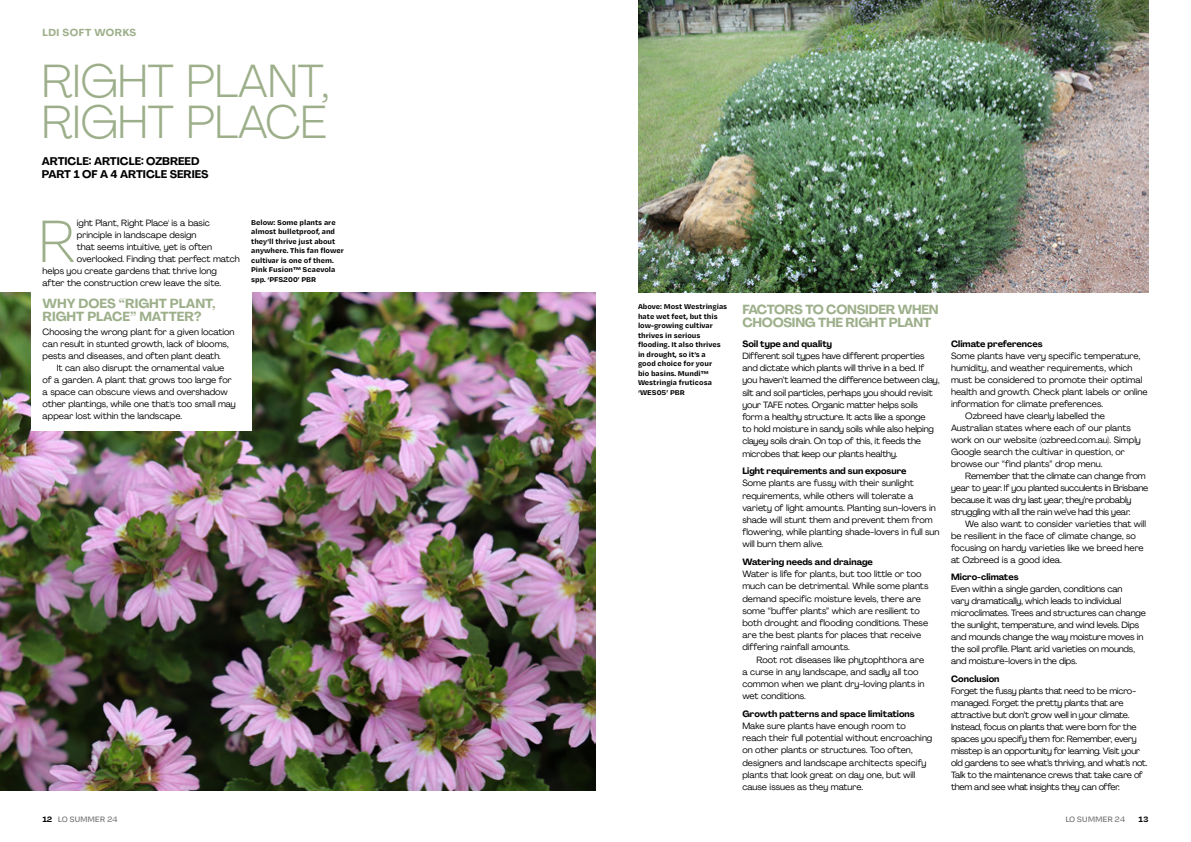
<style>
.page{position:relative;width:1191px;height:842px;background:#fff}
.page>*{position:absolute;margin:0;border:0;box-sizing:border-box;transform-origin:0 0}
.t1{font:100 69px "Degular Text";color:#9daf8a}
.t2{font:300 46px/41px "Agrandir";color:#9daf8a}
.t3{font:700 13px/13px "Agrandir";letter-spacing:-.02em;color:#9daf8a}
.t4{font:700 13px/13px "Agrandir";color:#9daf8a}
.t5{font:700 11px/13.2px "Agrandir";color:#000}
.t6{font:700 10px "Agrandir";letter-spacing:.05em;color:#9daf8a}
.t7{font:9px/12.2px "Agrandir";letter-spacing:-.01em;color:#000}
.t8{font:9px/12px "Agrandir";letter-spacing:-.03em;color:#000}
.t9{font:700 9px "Agrandir";color:#000}
.t10{font:500 9px "Degular Text";letter-spacing:-.03em;color:#6d6e71}
.t11{font:700 9px "Degular Text";color:#000}
.t12{font:700 8px/9.5px "Degular Text";color:#000}
.s1{font-weight:700;color:#000}
</style>
<div class="page">
<img style="left:0;top:293px;width:595px;height:497px">
<div style="left:31px;top:219px;width:220px;height:212px;background:#fff"></div>
<img style="left:638px;top:0;width:510px;height:293px">
<p class="t6" style="left:43px;top:26px;width:95px">LDI SOFT WORKS</p>
<h2 class="t2" style="left:42px;top:60px;width:289px">RIGHT PLANT,<br>RIGHT PLACE</h2>
<p class="t5" style="left:42px;top:155px;width:168px">ARTICLE: ARTICLE: OZBREED<br>PART 1 OF A 4 ARTICLE SERIES</p>
<h1 class="t1" style="left:35px;top:198px;width:43px">R</h1>
<p class="t7" style="left:77px;top:217px;width:135px">ight Plant, Right Place' is a basic</p>
<p class="t7" style="left:77px;top:229px;width:121px">principle in landscape design</p>
<p class="t7" style="left:77px;top:241px;width:137px">that seems intuitive, yet is often</p>
<p class="t7" style="left:77px;top:253px;width:164px">overlooked. Finding that perfect match</p>
<p class="t7" style="left:43px;top:265px;width:176px">helps you create gardens that thrive long</p>
<p class="t7" style="left:43px;top:277px;width:180px">after the construction crew leave the site.</p>
<h3 class="t4" style="left:43px;top:296px;width:174px">WHY DOES “RIGHT PLANT,<br>RIGHT PLACE” MATTER?</h3>
<p class="t7" style="left:43px;top:326px;width:193px">Choosing the wrong plant for a given location can result in stunted growth, lack of blooms, pests and diseases, and often plant death.</p>
<p class="t7" style="left:43px;top:362px;width:195px;text-indent:14px">It can also disrupt the ornamental value<br>of a garden. A plant that grows too large for a space can obscure views and overshadow other plantings, while one that's too small may appear lost within the landscape.</p>
<p class="t12" style="left:251px;top:217px;width:94px">Below: Some plants are almost bulletproof, and they’ll thrive just about anywhere. This fan flower cultivar is one of them.<br>Pink Fusion™ Scaevola spp. ‘PFS200’ PBR</p>
<p class="t12" style="left:638px;top:301px;width:91px">Above: Most Westringias hate wet feet, but this low-growing cultivar thrives in serious flooding. It also thrives in drought, so it’s a<br>good choice for your<br>bio basins. Mundi™<br>Westringia fruticosa ‘WES05’ PBR</p>
<h3 class="t3" style="left:742px;top:303px;width:198px">FACTORS TO CONSIDER WHEN<br>CHOOSING THE RIGHT PLANT</h3>
<p class="t9" style="left:742px;top:338px;width:91px">Soil type and quality</p>
<p class="t7" style="left:742px;top:350px;width:199px">Different soil types have different properties and dictate which plants will thrive in a bed. If you haven’t learned the difference between clay, silt and soil particles, perhaps you should revisit your TAFE notes. Organic matter helps soils form a healthy structure. It acts like a sponge<br>to hold moisture in sandy soils while also helping clayey soils drain. On top of this, it feeds the microbes that keep our plants healthy.</p>
<p class="t9" style="left:742px;top:465px;width:166px">Light requirements and sun exposure</p>
<p class="t7" style="left:742px;top:477px;width:198px">Some plants are fussy with their sunlight requirements, while others will tolerate a variety of light amounts. Planting sun-lovers in shade will stunt them and prevent them from flowering, while planting shade-lovers in full sun will burn them alive.</p>
<p class="t9" style="left:742px;top:556px;width:132px">Watering needs and drainage</p>
<p class="t7" style="left:742px;top:568px;width:188px">Water is life for plants, but too little or too much can be detrimental. While some plants demand specific moisture levels, there are some “buffer plants” which are resilient to both drought and flooding conditions. These are the best plants for places that receive differing rainfall amounts.</p>
<p class="t7" style="left:742px;top:653px;width:184px;text-indent:14px">Root rot diseases like phytophthora are a curse in any landscape, and sadly all too common when we plant dry-loving plants in wet conditions.</p>
<p class="t9" style="left:742px;top:708px;width:174px">Growth patterns and space limitations</p>
<p class="t7" style="left:742px;top:720px;width:191px">Make sure plants have enough room to<br>reach their full potential without encroaching on other plants or structures. Too often, designers and landscape architects specify plants that look great on day one, but will cause issues as they mature.</p>
<p class="t9" style="left:951px;top:338px;width:93px">Climate preferences</p>
<p class="t7" style="left:951px;top:349px;width:191px">Some plants have very specific temperature,</p>
<p class="t7" style="left:951px;top:361px;width:183px">humidity, and weather requirements, which</p>
<p class="t7" style="left:951px;top:373px;width:193px">must be considered to promote their optimal</p>
<p class="t7" style="left:951px;top:385px;width:198px">health and growth. Check plant labels or online</p>
<p class="t7" style="left:951px;top:397px;width:153px">information for climate preferences.</p>
<p class="t7" style="left:965px;top:409px;width:141px">Ozbreed have clearly labelled the</p>
<p class="t7" style="left:951px;top:421px;width:181px">Australian states where each of our plants</p>
<p class="t7" style="left:951px;top:433px;width:191px">work on our website (ozbreed.com.au). Simply</p>
<p class="t7" style="left:951px;top:445px;width:175px">Google search the cultivar in question, or</p>
<p class="t7" style="left:951px;top:457px;width:153px">browse our “find plants” drop menu.</p>
<p class="t8" style="left:965px;top:470px;width:182px">Remember that the climate can change from</p>
<p class="t8" style="left:951px;top:482px;width:199px">year to year. If you planted succulents in Brisbane</p>
<p class="t8" style="left:951px;top:494px;width:182px">because it was dry last year, they’re probably</p>
<p class="t8" style="left:951px;top:506px;width:181px">struggling with all the rain we’ve had this year.</p>
<p class="t7" style="left:965px;top:518px;width:182px">We also want to consider varieties that will</p>
<p class="t7" style="left:951px;top:530px;width:186px">be resilient in the face of climate change, so</p>
<p class="t7" style="left:951px;top:542px;width:194px">focusing on hardy varieties like we breed here</p>
<p class="t7" style="left:951px;top:554px;width:112px">at Ozbreed is a good idea.</p>
<p class="t9" style="left:951px;top:572px;width:69px">Micro-climates</p>
<p class="t7" style="left:951px;top:583px;width:196px">Even within a single garden, conditions can<br>vary dramatically, which leads to individual microclimates. Trees and structures can change the sunlight, temperature, and wind levels. Dips and mounds change the way moisture moves in the soil profile. Plant arid varieties on mounds, and moisture-lovers in the dips.</p>
<p class="t9" style="left:951px;top:673px;width:50px">Conclusion</p>
<p class="t8" style="left:951px;top:684px;width:198px">Forget the fussy plants that need to be micro&shy;managed. Forget the pretty plants that are attractive but don’t grow well in your climate.<br>Instead, focus on plants that were born for the spaces you specify them for. Remember, every misstep is an opportunity for learning. Visit your old gardens to see what’s thriving, and what’s not.<br>Talk to the maintenance crews that take care of them and see what insights they can offer.</p>
<p class="t10" style="left:43px;top:813px;width:77px"><span class="s1">12</span> LO SUMMER 24</p>
<p class="t10" style="left:1065px;top:813px;width:61px">LO SUMMER 24</p>
<p class="t11" style="left:1138px;top:813px;width:11px">13</p>
</div>
